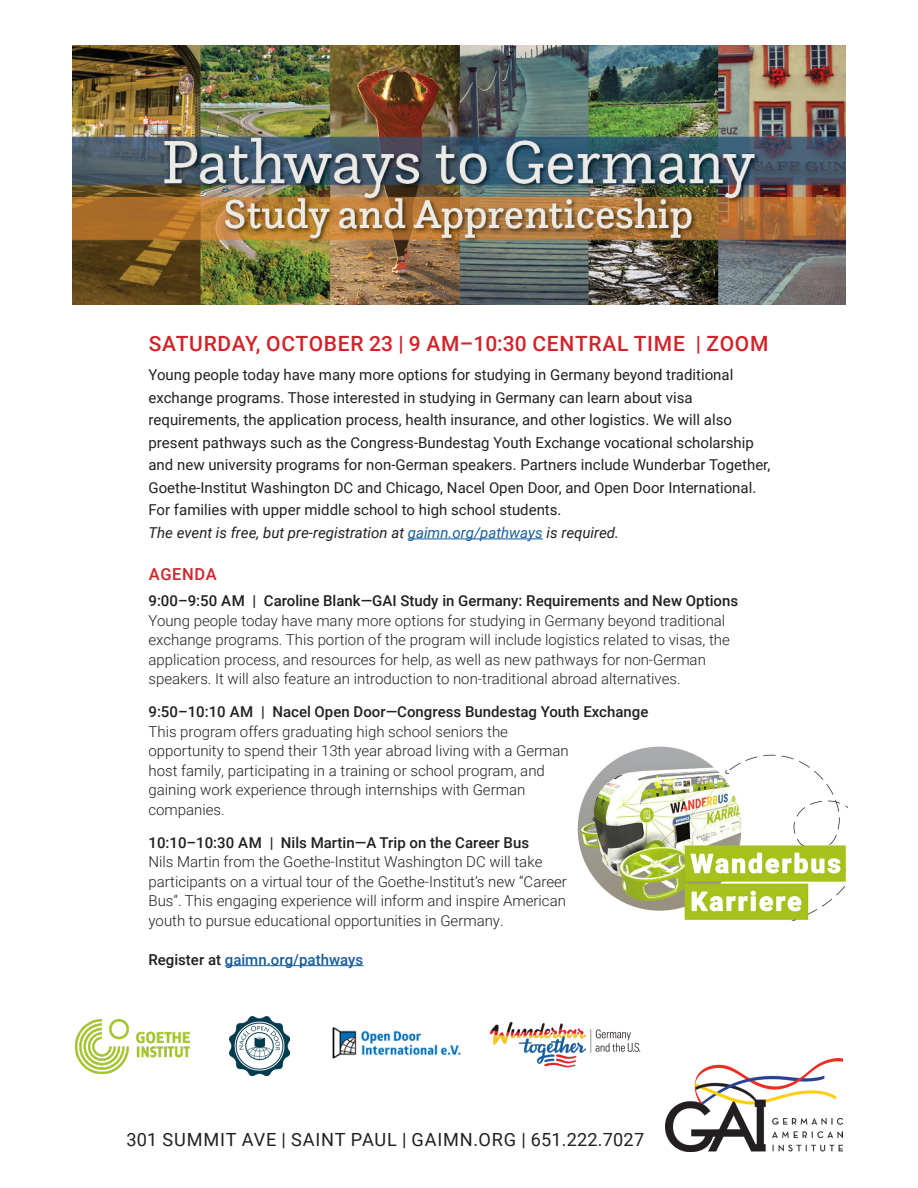
<style>
.page{position:relative;width:918px;height:1188px;background:#fff}
.page>*{position:absolute;margin:0;border:0;box-sizing:border-box;transform-origin:0 0}
.t1{font:500 21px "Roboto";letter-spacing:.035em;color:#d1232a}
.t2{font:18.15px "Roboto";letter-spacing:.045em;color:#231f20}
.t3{font:500 16.5px "Roboto";letter-spacing:.035em;color:#d1232a}
.t4{font:300 15px/19.5px "Roboto";color:#231f20}
.t5{font:15px/22.5px "Roboto";color:#231f20}
.t6{font:500 15px "Roboto";color:#231f20}
.t7{font:500 15px "Roboto";color:#175d9e}
.s1{font-style:italic}
.s2{font-style:italic;color:#175d9e}
.s3{color:#231f20}
</style>
<div class="page">
<img style="left:666px;top:1059px;width:177px;height:92px">
<img style="left:73px;top:45px;width:773px;height:259px">
<hr style="left:408px;top:539px;width:135px;height:1px;background:#175d9e">
<hr style="left:225px;top:965px;width:138px;height:1px;background:#175d9e">
<img style="left:577px;top:746px;width:271px;height:175px">
<img style="left:230px;top:1016px;width:59px;height:59px">
<img style="left:75px;top:1019px;width:115px;height:54px">
<img style="left:489px;top:1021px;width:152px;height:47px">
<img style="left:332px;top:1027px;width:129px;height:32px">
<p class="t1" style="left:149px;top:329px;width:621px">SATURDAY, OCTOBER 23 | 9 AM–10:30 CENTRAL TIME | ZOOM</p>
<p class="t5" style="left:148px;top:363px;width:623px">Young people today have many more options for studying in Germany beyond traditional exchange programs. Those interested in studying in Germany can learn about visa requirements, the application process, health insurance, and other logistics. We will also present pathways such as the Congress-Bundestag Youth Exchange vocational scholarship and new university programs for non-German speakers. Partners include Wunderbar Together, Goethe-Institut Washington DC and Chicago, Nacel Open Door, and Open Door International.<br>For families with upper middle school to high school students.<br><span class="s1">The event is free, but pre-registration at</span> <span class="s2">gaimn.org/pathways</span> <span class="s1">is required.</span></p>
<p class="t3" style="left:149px;top:562px;width:69px">AGENDA</p>
<p class="t6" style="left:148px;top:590px;width:591px">9:00–9:50 AM | Caroline Blank—GAI Study in Germany: Requirements and New Options</p>
<p class="t4" style="left:148px;top:610px;width:583px">Young people today have many more options for studying in Germany beyond traditional exchange programs. This portion of the program will include logistics related to visas, the application process, and resources for help, as well as new pathways for non-German speakers. It will also feature an introduction to non-traditional abroad alternatives.</p>
<p class="t6" style="left:148px;top:701px;width:501px">9:50–10:10 AM | Nacel Open Door—Congress Bundestag Youth Exchange</p>
<p class="t4" style="left:148px;top:721px;width:422px">This program offers graduating high school seniors the opportunity to spend their 13th year abroad living with a German host family, participating in a training or school program, and gaining work experience through internships with German companies.</p>
<p class="t6" style="left:148px;top:832px;width:382px">10:10–10:30 AM | Nils Martin—A Trip on the Career Bus</p>
<p class="t4" style="left:148px;top:851px;width:420px">Nils Martin from the Goethe-Institut Washington DC will take participants on a virtual tour of the Goethe-Institut’s new “Career Bus”. This engaging experience will inform and inspire American youth to pursue educational opportunities in Germany.</p>
<p class="t7" style="left:148px;top:949px;width:216px"><span class="s3">Register at</span> gaimn.org/pathways</p>
<p class="t2" style="left:127px;top:1126px;width:519px">301 SUMMIT AVE | SAINT PAUL | GAIMN.ORG | 651.222.7027</p>
</div>
